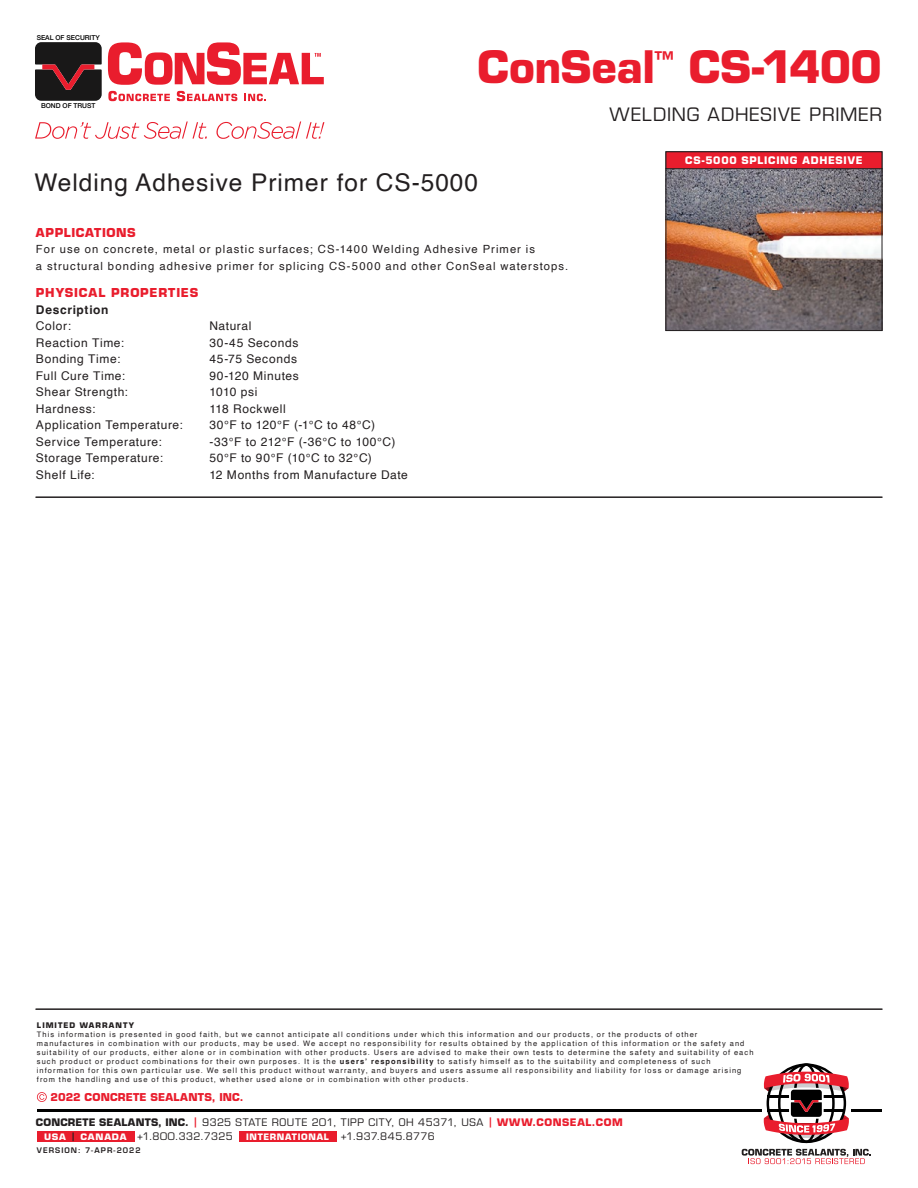
<style>
.page{position:relative;width:918px;height:1188px;background:#fff}
.page>*{position:absolute;margin:0;border:0;box-sizing:border-box;transform-origin:0 0}
.t1{font:700 43.65px "Eurostile";letter-spacing:-.015em;color:#e91d2d}
.t2{font:24.45px "Helvetica";letter-spacing:.04em;color:#231f20}
.t3{font:18px "Eurostile";letter-spacing:.05em;color:#231f20}
.t4{font:12px/16.5px "Helvetica";letter-spacing:.05em;color:#231f20}
.t5{font:700 12px "Eurostile";letter-spacing:.06em;color:#e91d2d}
.t6{font:700 12px "Helvetica";letter-spacing:.055em;color:#231f20}
.t7{font:11.25px/16.5px "Helvetica";letter-spacing:.095em;color:#231f20}
.t8{font:700 10.5px "Eurostile";letter-spacing:.01em;color:#e91d2d}
.t9{font:10.2px "Eurostile";letter-spacing:.045em;color:#231f20}
.t10{font:700 10.2px "Eurostile";letter-spacing:.07em;color:#fff}
.t11{font:700 8.7px "Eurostile";letter-spacing:.08em;color:#fff}
.t12{font:7.5px/9px "Helvetica";letter-spacing:.14em;color:#231f20}
.t13{font:600 7.5px "Eurostile";letter-spacing:.135em;color:#231f20}
.t14{font:700 7.5px "Eurostile";letter-spacing:.145em;color:#231f20}
.t15{font:500 6.75px "Helvetica Neue";color:#000}
.s1{font-weight:700}
.s2{font-weight:700;color:#e91d2d}
.s3{font-weight:700;font-size:8.7px;color:#fff}
.s4{font-weight:700;font-size:8.7px}
</style>
<div class="page">
<img style="left:668px;top:169px;width:212px;height:160px">
<div style="left:666px;top:151px;width:216px;height:180px;border:1px solid #231f20"></div>
<svg style="left:108px;top:91px;width:62px;height:10px"></svg>
<svg style="left:177px;top:91px;width:60px;height:10px"></svg>
<svg style="left:244px;top:94px;width:22px;height:7px"></svg>
<svg style="left:108px;top:42px;width:216px;height:43px"></svg>
<svg style="left:35px;top:121px;width:172px;height:18px"></svg>
<svg style="left:216px;top:121px;width:108px;height:18px"></svg>
<svg style="left:35px;top:42px;width:67px;height:59px;background:#362224"></svg>
<hr style="left:36px;top:1008px;width:846px;height:2px;background:#231f20">
<hr style="left:36px;top:496px;width:846px;height:2px;background:#231f20">
<hr style="left:37px;top:1109px;width:725px;height:3px;background:#000">
<hr style="left:851px;top:1109px;width:31px;height:3px;background:#000">
<div style="left:37px;top:1131px;width:97px;height:11px;background:#e91d2d"></div>
<div style="left:239px;top:1131px;width:97px;height:11px;background:#e91d2d"></div>
<svg style="left:37px;top:1092px;width:10px;height:10px"></svg>
<svg style="left:742px;top:1149px;width:129px;height:15px"></svg>
<svg style="left:764px;top:1063px;width:85px;height:80px"></svg>
<div style="left:666px;top:151px;width:216px;height:18px;background:#e91d2d;border:1px solid #231f20"></div>
<p class="t15" style="left:37px;top:32px;width:65px">SEAL OF SECURITY</p>
<p class="t15" style="left:41px;top:101px;width:56px">BOND OF TRUST</p>
<h1 class="t1" style="left:477px;top:40px;width:406px">ConSeal<sup>™</sup> CS-1400</h1>
<h3 class="t3" style="left:609px;top:103px;width:274px">WELDING ADHESIVE PRIMER</h3>
<h3 class="t10" style="left:685px;top:154px;width:179px">CS-5000 SPLICING ADHESIVE</h3>
<h2 class="t2" style="left:34px;top:163px;width:445px">Welding Adhesive Primer for CS-5000</h2>
<h3 class="t5" style="left:36px;top:225px;width:101px">APPLICATIONS</h3>
<h3 class="t7" style="left:36px;top:241px;width:534px">For use on concrete, metal or plastic surfaces; CS-1400 Welding Adhesive Primer is<br>a structural bonding adhesive primer for splicing CS-5000 and other ConSeal waterstops.</h3>
<h3 class="t5" style="left:36px;top:285px;width:164px">PHYSICAL PROPERTIES</h3>
<h3 class="t6" style="left:36px;top:302px;width:74px">Description</h3>
<h3 class="t4" style="left:36px;top:318px;width:148px">Color:<br>Reaction Time:<br>Bonding Time:<br>Full Cure Time:<br>Shear Strength:<br>Hardness:<br>Application Temperature:<br>Service Temperature:<br>Storage Temperature:<br>Shelf Life:</h3>
<h3 class="t4" style="left:209px;top:318px;width:200px">Natural<br>30-45 Seconds<br>45-75 Seconds<br>90-120 Minutes<br>1010 psi<br>118 Rockwell<br>30°F to 120°F (-1°C to 48°C) -33°F to 212°F (-36°C to 100°C)<br>50°F to 90°F (10°C to 32°C)<br>12 Months from Manufacture Date</h3>
<p class="t14" style="left:37px;top:1020px;width:99px">LIMITED WARRANTY</p>
<p class="t12" style="left:37px;top:1030px;width:718px">This information is presented in good faith, but we cannot anticipate all conditions under which this information and our products, or the products of other manufactures in combination with our products, may be used. We accept no responsibility for results obtained by the application of this information or the safety and suitability of our products, either alone or in combination with other products. Users are advised to make their own tests to determine the safety and suitability of each such product or product combinations for their own purposes. It is the <span class="s1">users’ responsibility</span> to satisfy himself as to the suitability and completeness of such information for this own particular use. We sell this product without warranty, and buyers and users assume all responsibility and liability for loss or damage arising from the handling and use of this product, whether used alone or in combination with other products.</p>
<h3 class="t8" style="left:50px;top:1091px;width:195px">2022 CONCRETE SEALANTS, INC.</h3>
<h3 class="t9" style="left:36px;top:1117px;width:588px"><span class="s1">CONCRETE SEALANTS, INC.</span> <span class="s2">|</span> 9325 STATE ROUTE 201, TIPP CITY, OH 45371, USA <span class="s2">| WWW.CONSEAL.COM</span></h3>
<p class="t13" style="left:37px;top:1146px;width:105px">VERSION: 7-APR-2022</p>
<h3 class="t9" style="left:341px;top:1131px;width:96px">+1.937.845.8776</h3>
<h3 class="t9" style="left:44px;top:1131px;width:190px"><span class="s3">USA</span> <span class="s4">|</span> <span class="s3">CANADA</span> +1.800.332.7325</h3>
<p class="t11" style="left:246px;top:1131px;width:84px">INTERNATIONAL</p>
</div>
